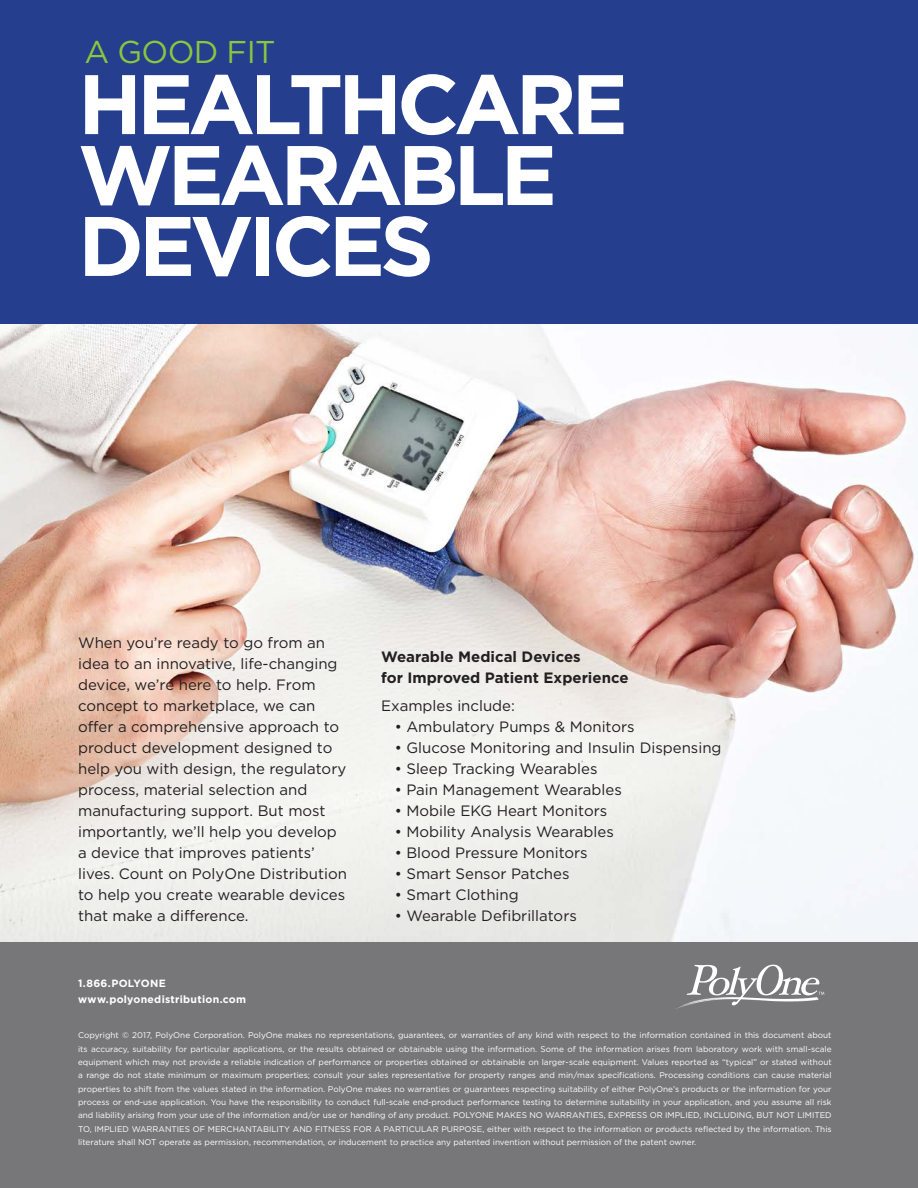
<style>
.page{position:relative;width:918px;height:1188px;background:#fff}
.page>*{position:absolute;margin:0;border:0;box-sizing:border-box;transform-origin:0 0}
.t1{font:700 84.15px/70.9px "Gotham";letter-spacing:-.06em;color:#fff}
.t2{font:31.5px "Gotham";letter-spacing:-.02em;color:#8bc63e}
.t3{font:15px/21px "Gotham";color:#231f20}
.t4{font:700 15px/21px "Gotham";color:#231f20}
.sub_sub{font:700 10.5px "Gotham";letter-spacing:.025em;color:#fff}
.t5{font:8.25px/13.4px "Gotham";color:#fff;text-align:justify}
</style>
<div class="page">
<img style="left:0;top:324px;width:918px;height:618px">
<div style="left:0;top:0;width:918px;height:324px;background:#253f8e"></div>
<div style="left:0;top:943px;width:918px;height:245px;background:#77777a"></div>
<svg style="left:675px;top:965px;width:149px;height:44px"></svg>
<p class="t2" style="left:84px;top:35px;width:193px">A GOOD FIT</p>
<p class="t1" style="left:78px;top:67px;width:551px">HEALTHCARE<br>WEARABLE<br>DEVICES</p>
<p class="t3" style="left:78px;top:632px;width:270px">When you’re ready to go from an idea to an innovative, life-changing device, we’re here to help. From concept to marketplace, we can offer a comprehensive approach to product development designed to help you with design, the regulatory process, material selection and manufacturing support. But most importantly, we’ll help you develop a device that improves patients’ lives. Count on PolyOne Distribution to help you create wearable devices that make a difference.</p>
<p class="t4" style="left:381px;top:646px;width:249px">Wearable Medical Devices<br>for Improved Patient Experience</p>
<p class="t3" style="left:381px;top:695px;width:135px">Examples include:</p>
<p class="t3" style="left:395px;top:716px;width:241px">• Ambulatory Pumps &amp; Monitors</p>
<p class="t3" style="left:395px;top:737px;width:328px">• Glucose Monitoring and Insulin Dispensing</p>
<p class="t3" style="left:395px;top:758px;width:204px">• Sleep Tracking Wearables</p>
<p class="t3" style="left:395px;top:779px;width:229px">• Pain Management Wearables</p>
<p class="t3" style="left:395px;top:800px;width:214px">• Mobile EKG Heart Monitors</p>
<p class="t3" style="left:395px;top:821px;width:221px">• Mobility Analysis Wearables</p>
<p class="t3" style="left:395px;top:842px;width:195px">• Blood Pressure Monitors</p>
<p class="t3" style="left:395px;top:863px;width:176px">• Smart Sensor Patches</p>
<p class="t3" style="left:395px;top:884px;width:126px">• Smart Clothing</p>
<p class="t3" style="left:395px;top:905px;width:184px">• Wearable Defibrillators</p>
<p class="sub_sub" style="left:78px;top:977px;width:89px">1.866.POLYONE</p>
<p class="sub_sub" style="left:78px;top:993px;width:170px">www.polyonedistribution.com</p>
<p class="t5" style="left:78px;top:1029px;width:755px">Copyright © 2017, PolyOne Corporation. PolyOne makes no representations, guarantees, or warranties of any kind with respect to the information contained in this document about its accuracy, suitability for particular applications, or the results obtained or obtainable using the information. Some of the information arises from laboratory work with small-scale equipment which may not provide a reliable indication of performance or properties obtained or obtainable on larger-scale equipment. Values reported as “typical” or stated without a range do not state minimum or maximum properties; consult your sales representative for property ranges and min/max specifications. Processing conditions can cause material properties to shift from the values stated in the information. PolyOne makes no warranties or guarantees respecting suitability of either PolyOne’s products or the information for your process or end-use application. You have the responsibility to conduct full-scale end-product performance testing to determine suitability in your application, and you assume all risk and liability arising from your use of the information and/or use or handling of any product. POLYONE MAKES NO WARRANTIES, EXPRESS OR IMPLIED, INCLUDING, BUT NOT LIMITED TO, IMPLIED WARRANTIES OF MERCHANTABILITY AND FITNESS FOR A PARTICULAR PURPOSE, either with respect to the information or products reflected by the information. This literature shall NOT operate as permission, recommendation, or inducement to practice any patented invention without permission of the patent owner.</p>
</div>
